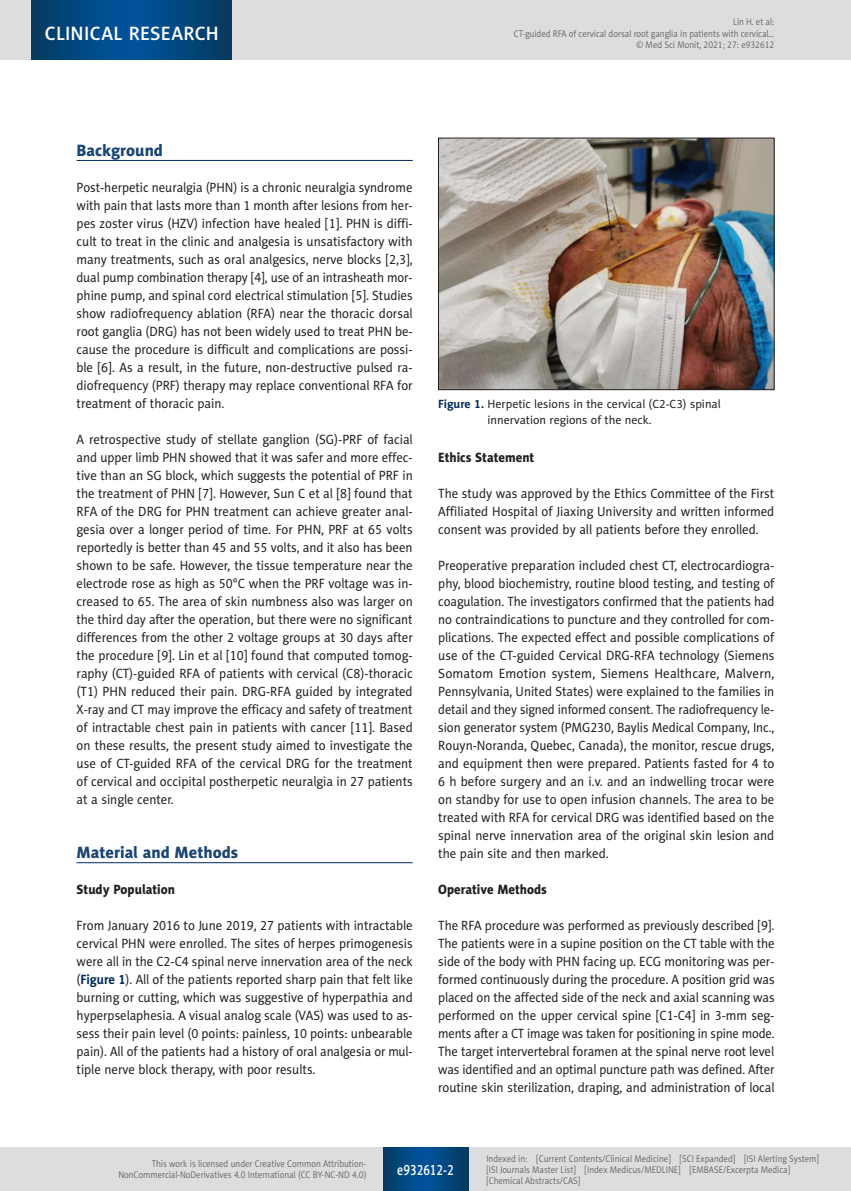
<style>
.page{position:relative;width:851px;height:1191px;background:#fff}
.page>*{position:absolute;margin:0;border:0;box-sizing:border-box;transform-origin:0 0}
.t1{font:19.5px "Naomi Sans EFN Medium";letter-spacing:.015em;color:#fff}
.MSM_Headline_1{font:16.5px "Naomi Sans EFN Heavy";color:#1a4574}
.MSM_e-PAGINA{font:15px "Naomi Sans EFN Medium";color:#fff;scale:.8 1}
.MSM_Body{font:13.5px/18px "Naomi Sans EFN";color:#231f20;text-align:justify;scale:.95 1}
.MSM_Body-2{font:13.5px/18px "Naomi Sans EFN";color:#231f20;text-align:justify;scale:.94 1}
.MSM_Headline_2{font:13.5px "Naomi Sans EFN Heavy";color:#231f20;scale:.95 1}
.MSM_Rycina_tytul{font:12px/15.8px "Naomi Sans EFN";color:#231f20}
.MSM_pagina_sygnatura{font:9.75px/11.2px "Naomi Sans EFN Light";color:#57585a;scale:.9 1}
.MSM_pagina_zywa{font:9.75px/11.2px "Naomi Sans EFN Light";color:#57585a;text-align:right;scale:.9 1}
.s1{font-weight:700;color:#00295c}
</style>
<div class="page">
<hr style="left:77px;top:160px;width:335px;height:1px;background:#00295c">
<hr style="left:77px;top:862px;width:335px;height:1px;background:#00295c">
<img style="left:440px;top:140px;width:332px;height:248px">
<div style="left:438px;top:138px;width:336px;height:252px;border:1px solid #231f20"></div>
<div style="left:0;top:1148px;width:850px;height:43px;background:#dcdddf"></div>
<svg style="left:383px;top:1147px;width:85px;height:43px;background:#02477e"></svg>
<div style="left:0;top:0;width:850px;height:60px;background:#dcdddf"></div>
<hr style="left:850px;top:0;width:1px;height:60px;background:#dcdddf">
<svg style="left:32px;top:0;width:200px;height:60px;background:#02477e"></svg>
<h1 class="t1" style="left:45px;top:22px;width:175px">CLINICAL RESEARCH</h1>
<p class="MSM_pagina_zywa" style="left:513px;top:16px;width:291px">Lin H. et al:<br>CT-guided RFA of cervical dorsal root ganglia in patients with cervical…</p>
<p class="MSM_pagina_sygnatura" style="left:636px;top:39px;width:154px">© Med Sci Monit, 2021; 27: e932612</p>
<p class="MSM_Headline_1" style="left:77px;top:140px;width:88px">Background</p>
<p class="MSM_Body-2" style="left:77px;top:178px;width:359px">Post-herpetic neuralgia (PHN) is a chronic neuralgia syndrome with pain that lasts more than 1 month after lesions from her&shy;pes zoster virus (HZV) infection have healed [1]. PHN is diffi&shy;cult to treat in the clinic and analgesia is unsatisfactory with many treatments, such as oral analgesics, nerve blocks [2,3], dual pump combination therapy [4], use of an intrasheath mor&shy;phine pump, and spinal cord electrical stimulation [5]. Studies show radiofrequency ablation (RFA) near the thoracic dorsal root ganglia (DRG) has not been widely used to treat PHN be&shy;cause the procedure is difficult and complications are possi&shy;ble [6]. As a result, in the future, non-destructive pulsed ra&shy;diofrequency (PRF) therapy may replace conventional RFA for treatment of thoracic pain.</p>
<p class="MSM_Body" style="left:77px;top:430px;width:355px">A retrospective study of stellate ganglion (SG)-PRF of facial and upper limb PHN showed that it was safer and more effec&shy;tive than an SG block, which suggests the potential of PRF in the treatment of PHN [7]. However, Sun C et al [8] found that RFA of the DRG for PHN treatment can achieve greater anal&shy;gesia over a longer period of time. For PHN, PRF at 65 volts reportedly is better than 45 and 55 volts, and it also has been shown to be safe. However, the tissue temperature near the electrode rose as high as 50°C when the PRF voltage was in&shy;creased to 65. The area of skin numbness also was larger on the third day after the operation, but there were no significant differences from the other 2 voltage groups at 30 days after the procedure [9]. Lin et al [10] found that computed tomog&shy;raphy (CT)-guided RFA of patients with cervical (C8)-thoracic (T1) PHN reduced their pain. DRG-RFA guided by integrated X-ray and CT may improve the efficacy and safety of treatment of intractable chest pain in patients with cancer [11]. Based on these results, the present study aimed to investigate the use of CT-guided RFA of the cervical DRG for the treatment of cervical and occipital postherpetic neuralgia in 27 patients at a single center.</p>
<p class="MSM_Headline_1" style="left:77px;top:842px;width:163px">Material and Methods</p>
<p class="MSM_Headline_2" style="left:77px;top:881px;width:105px">Study Population</p>
<p class="MSM_Body" style="left:77px;top:916px;width:355px">From January 2016 to June 2019, 27 patients with intractable cervical PHN were enrolled. The sites of herpes primogenesis were all in the C2-C4 spinal nerve innervation area of the neck (<span class="s1">Figure 1</span>). All of the patients reported sharp pain that felt like burning or cutting, which was suggestive of hyperpathia and hyperpselaphesia. A visual analog scale (VAS) was used to as&shy;sess their pain level (0 points: painless, 10 points: unbearable pain). All of the patients had a history of oral analgesia or mul&shy;tiple nerve block therapy, with poor results.</p>
<p class="MSM_Rycina_tytul" style="left:487px;top:396px;width:235px;text-indent:-49px"><span class="s1">Figure 1.</span> Herpetic lesions in the cervical (C2-C3) spinal innervation regions of the neck.</p>
<p class="MSM_Headline_2" style="left:438px;top:449px;width:103px">Ethics Statement</p>
<p class="MSM_Body" style="left:438px;top:484px;width:355px">The study was approved by the Ethics Committee of the First Affiliated Hospital of Jiaxing University and written informed consent was provided by all patients before they enrolled.</p>
<p class="MSM_Body" style="left:438px;top:556px;width:355px">Preoperative preparation included chest CT, electrocardiogra&shy;phy, blood biochemistry, routine blood testing, and testing of coagulation. The investigators confirmed that the patients had no contraindications to puncture and they controlled for com&shy;plications. The expected effect and possible complications of use of the CT-guided Cervical DRG-RFA technology (Siemens Somatom Emotion system, Siemens Healthcare, Malvern, Pennsylvania, United States) were explained to the families in detail and they signed informed consent. The radiofrequency le&shy;sion generator system (PMG230, Baylis Medical Company, Inc., Rouyn-Noranda, Quebec, Canada), the monitor, rescue drugs, and equipment then were prepared. Patients fasted for 4 to 6 h before surgery and an i.v. and an indwelling trocar were on standby for use to open infusion channels. The area to be treated with RFA for cervical DRG was identified based on the spinal nerve innervation area of the original skin lesion and the pain site and then marked.</p>
<p class="MSM_Headline_2" style="left:438px;top:881px;width:116px">Operative Methods</p>
<p class="MSM_Body" style="left:438px;top:916px;width:355px">The RFA procedure was performed as previously described [9].<br>The patients were in a supine position on the CT table with the side of the body with PHN facing up. ECG monitoring was per&shy;formed continuously during the procedure. A position grid was placed on the affected side of the neck and axial scanning was performed on the upper cervical spine [C1-C4] in 3-mm seg&shy;ments after a CT image was taken for positioning in spine mode.<br>The target intervertebral foramen at the spinal nerve root level was identified and an optimal puncture path was defined. After routine skin sterilization, draping, and administration of local</p>
<p class="MSM_pagina_sygnatura" style="left:118px;top:1158px;width:277px;text-align:right">This work is licensed under Creative Common Attribution-<br>NonCommercial-NoDerivatives 4.0 International (CC BY-NC-ND 4.0)</p>
<p class="MSM_e-PAGINA" style="left:397px;top:1160px;width:72px">e932612-2</p>
<p class="MSM_pagina_sygnatura" style="left:486px;top:1152px;width:371px">Indexed in: [Current Contents/Clinical Medicine] [SCI Expanded] [ISI Alerting System] [ISI Journals Master List] [Index Medicus/MEDLINE] [EMBASE/Excerpta Medica] [Chemical Abstracts/CAS]</p>
</div>
